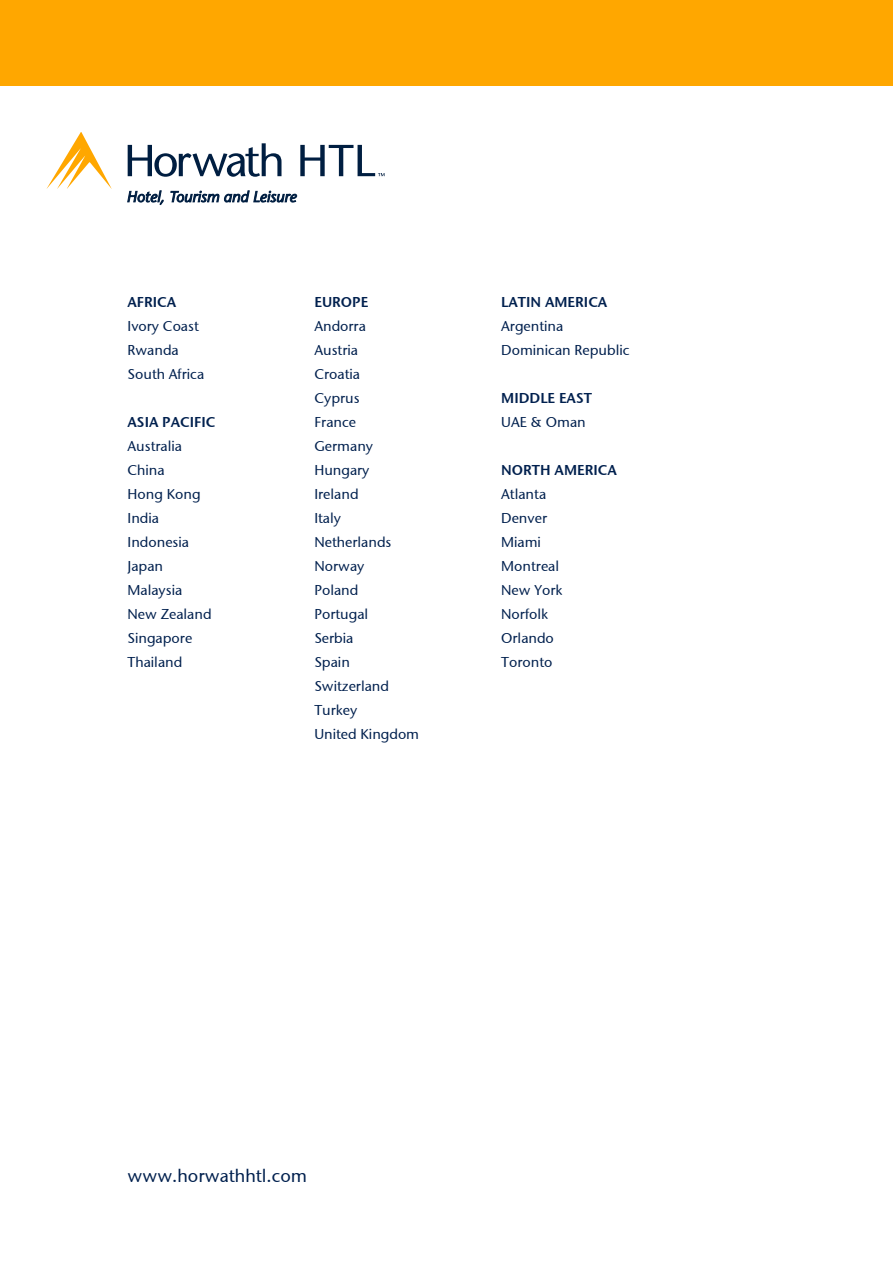
<style>
.page{position:relative;width:893px;height:1263px;background:#fff}
.page>*{position:absolute;margin:0;border:0;box-sizing:border-box;transform-origin:0 0}
.t1{font:18px "Stone Sans ITCTT Medium";color:#00204e}
.t2{font:14.25px "Stone Sans ITCTT Medium";color:#00204e}
.t3{font:14.25px "Stone Sans Sem ITCTT Semi";color:#00204e}
</style>
<div class="page">
<div style="left:0;top:0;width:893px;height:85px;background:#ffa700"></div>
<svg style="left:47px;top:132px;width:65px;height:57px"></svg>
<svg style="left:128px;top:143px;width:153px;height:34px"></svg>
<svg style="left:127px;top:191px;width:37px;height:14px"></svg>
<svg style="left:171px;top:191px;width:126px;height:11px"></svg>
<svg style="left:300px;top:145px;width:84px;height:31px"></svg>
<p class="t3" style="left:128px;top:290px;width:50px">AFRICA</p>
<p class="t2" style="left:128px;top:317px;width:73px">Ivory Coast</p>
<p class="t2" style="left:128px;top:341px;width:53px">Rwanda</p>
<p class="t2" style="left:128px;top:365px;width:78px">South Africa</p>
<p class="t3" style="left:128px;top:410px;width:89px">ASIA PACIFIC</p>
<p class="t2" style="left:128px;top:437px;width:56px">Australia</p>
<p class="t2" style="left:128px;top:461px;width:39px">China</p>
<p class="t2" style="left:128px;top:485px;width:74px">Hong Kong</p>
<p class="t2" style="left:128px;top:509px;width:33px">India</p>
<p class="t2" style="left:128px;top:533px;width:63px">Indonesia</p>
<p class="t2" style="left:128px;top:557px;width:37px">Japan</p>
<p class="t2" style="left:128px;top:581px;width:56px">Malaysia</p>
<p class="t2" style="left:128px;top:605px;width:85px">New Zealand</p>
<p class="t2" style="left:128px;top:629px;width:66px">Singapore</p>
<p class="t2" style="left:128px;top:653px;width:56px">Thailand</p>
<p class="t3" style="left:314px;top:290px;width:55px">EUROPE</p>
<p class="t2" style="left:314px;top:317px;width:53px">Andorra</p>
<p class="t2" style="left:314px;top:341px;width:45px">Austria</p>
<p class="t2" style="left:314px;top:365px;width:47px">Croatia</p>
<p class="t2" style="left:314px;top:389px;width:47px">Cyprus</p>
<p class="t2" style="left:314px;top:413px;width:43px">France</p>
<p class="t2" style="left:314px;top:437px;width:60px">Germany</p>
<p class="t2" style="left:314px;top:461px;width:57px">Hungary</p>
<p class="t2" style="left:314px;top:485px;width:46px">Ireland</p>
<p class="t2" style="left:314px;top:509px;width:28px">Italy</p>
<p class="t2" style="left:314px;top:533px;width:79px">Netherlands</p>
<p class="t2" style="left:314px;top:557px;width:52px">Norway</p>
<p class="t2" style="left:314px;top:581px;width:45px">Poland</p>
<p class="t2" style="left:314px;top:605px;width:55px">Portugal</p>
<p class="t2" style="left:314px;top:629px;width:41px">Serbia</p>
<p class="t2" style="left:314px;top:653px;width:37px">Spain</p>
<p class="t2" style="left:314px;top:677px;width:76px">Switzerland</p>
<p class="t2" style="left:314px;top:701px;width:45px">Turkey</p>
<p class="t2" style="left:314px;top:725px;width:106px">United Kingdom</p>
<p class="t3" style="left:501px;top:290px;width:108px">LATIN AMERICA</p>
<p class="t2" style="left:501px;top:317px;width:64px">Argentina</p>
<p class="t2" style="left:501px;top:341px;width:130px">Dominican Republic</p>
<p class="t3" style="left:501px;top:386px;width:92px">MIDDLE EAST</p>
<p class="t2" style="left:501px;top:413px;width:86px">UAE &amp; Oman</p>
<p class="t3" style="left:501px;top:458px;width:117px">NORTH AMERICA</p>
<p class="t2" style="left:501px;top:485px;width:47px">Atlanta</p>
<p class="t2" style="left:501px;top:509px;width:47px">Denver</p>
<p class="t2" style="left:501px;top:533px;width:41px">Miami</p>
<p class="t2" style="left:501px;top:557px;width:59px">Montreal</p>
<p class="t2" style="left:501px;top:581px;width:63px">New York</p>
<p class="t2" style="left:501px;top:605px;width:49px">Norfolk</p>
<p class="t2" style="left:501px;top:629px;width:54px">Orlando</p>
<p class="t2" style="left:501px;top:653px;width:53px">Toronto</p>
<p class="t1" style="left:128px;top:1164px;width:181px">www.horwathhtl.com</p>
</div>
